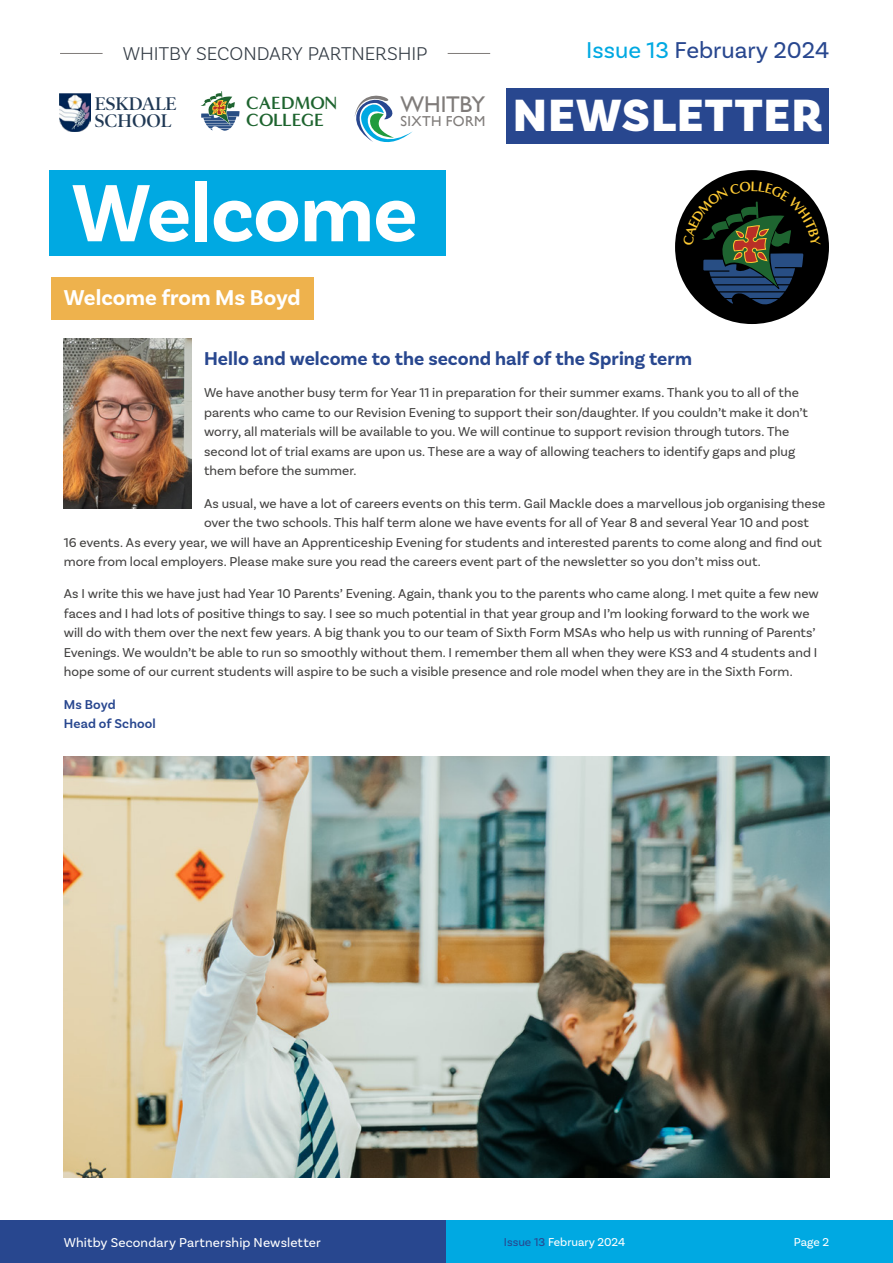
<style>
.page{position:relative;width:893px;height:1263px;background:#fff}
.page>*{position:absolute;margin:0;border:0;box-sizing:border-box;transform-origin:0 0}
.Body{font:700 85.05px "Basic Sans";letter-spacing:-.01em;color:#fff}
.t1{font:900 47.4px "Basic Sans";letter-spacing:.03em;color:#fff}
.t2{font:24px "Basic Sans";color:#28478f}
.t3{font:22.8px "Gill Sans";letter-spacing:-.015em;color:#807c7a}
.Subheading_yellow{font:700 22.5px "Basic Sans";color:#fff}
.Body_Sub_heading{font:700 19.5px "Basic Sans";color:#28478f}
.t4{font:300 19.5px "Basic Sans";letter-spacing:-.005em;color:#343c45}
.t5{font:600 18.45px/17.4px "Poynter OS Disp";color:#1f3854}
.t6{font:700 18.15px/17px "Minerva Modern";letter-spacing:-.005em;color:#1e642f}
.t7{font:14.4px "Gill Sans";letter-spacing:.025em;color:#807c7a}
.Body-2{font:13.5px/19.5px "Basic Sans";color:#434241}
.t8{font:13.5px "Basic Sans";letter-spacing:.01em;color:#fff}
.Body-3{font:600 13.5px/19.5px "Basic Sans";letter-spacing:.01em;color:#28478f}
.t9{font:12px "Basic Sans";color:#fff}
.s1{color:#00a9e2}
.s2{color:#28478f}
</style>
<div class="page">
<svg style="left:201px;top:91px;width:39px;height:40px"></svg>
<svg style="left:354px;top:95px;width:59px;height:48px"></svg>
<img style="left:60px;top:93px;width:31px;height:39px">
<div style="left:507px;top:88px;width:322px;height:55px;background:#28478f"></div>
<hr style="left:60px;top:53px;width:43px;height:1px;background:#807c7a">
<hr style="left:448px;top:53px;width:42px;height:1px;background:#807c7a">
<div style="left:51px;top:277px;width:262px;height:42px;background:#eeb24d"></div>
<div style="left:49px;top:170px;width:397px;height:85px;background:#00a9e2"></div>
<img style="left:64px;top:338px;width:127px;height:170px">
<img style="left:64px;top:756px;width:765px;height:422px">
<div style="left:0;top:1220px;width:446px;height:43px;background:#28478f"></div>
<div style="left:446px;top:1220px;width:447px;height:43px;background:#00a9e2"></div>
<div style="left:675px;top:170px;width:154px;height:154px;background:#000;border-radius:50%"></div>
<svg style="left:683px;top:181px;width:138px;height:123px"></svg>
<h3 class="t4" style="left:123px;top:42px;width:306px">WHITBY SECONDARY PARTNERSHIP</h3>
<h3 class="t2" style="left:586px;top:36px;width:244px"><span class="s1">Issue 13</span> February 2024</h3>
<h3 class="t6" style="left:246px;top:95px;width:92px">CAEDMON<br>COLLEGE</h3>
<h3 class="t3" style="left:401px;top:91px;width:86px">WHITBY</h3>
<h3 class="t5" style="left:95px;top:95px;width:83px">ESKDALE<br>SCHOOL</h3>
<h2 class="t1" style="left:513px;top:87px;width:311px">NEWSLETTER</h2>
<p class="t7" style="left:401px;top:113px;width:86px">SIXTH FORM</p>
<p class="Body" style="left:72px;top:161px;width:347px">Welcome</p>
<p class="Subheading_yellow" style="left:64px;top:284px;width:238px">Welcome from Ms Boyd</p>
<p class="Body_Sub_heading" style="left:204px;top:347px;width:489px">Hello and welcome to the second half of the Spring term</p>
<p class="Body-2" style="left:204px;top:383px;width:605px">We have another busy term for Year 11 in preparation for their summer exams. Thank you to all of the parents who came to our Revision Evening to support their son/daughter. If you couldn’t make it don’t worry, all materials will be available to you. We will continue to support revision through tutors. The second lot of trial exams are upon us. These are a way of allowing teachers to identify gaps and plug them before the summer.</p>
<p class="Body-2" style="left:204px;top:493px;width:623px">As usual, we have a lot of careers events on this term. Gail Mackle does a marvellous job organising these</p>
<p class="Body-2" style="left:204px;top:513px;width:606px">over the two schools. This half term alone we have events for all of Year 8 and several Year 10 and post</p>
<p class="Body-2" style="left:64px;top:532px;width:760px">16 events. As every year, we will have an Apprenticeship Evening for students and interested parents to come along and find out</p>
<p class="Body-2" style="left:64px;top:552px;width:698px">more from local employers. Please make sure you read the careers event part of the newsletter so you don’t miss out.</p>
<p class="Body-2" style="left:64px;top:584px;width:756px">As I write this we have just had Year 10 Parents’ Evening. Again, thank you to the parents who came along. I met quite a few new faces and I had lots of positive things to say. I see so much potential in that year group and I’m looking forward to the work we will do with them over the next few years. A big thank you to our team of Sixth Form MSAs who help us with running of Parents’ Evenings. We wouldn’t be able to run so smoothly without them. I remember them all when they were KS3 and 4 students and I hope some of our current students will aspire to be such a visible presence and role model when they are in the Sixth Form.</p>
<p class="Body-3" style="left:64px;top:694px;width:94px">Ms Boyd<br>Head of School</p>
<p class="t8" style="left:64px;top:1234px;width:259px">Whitby Secondary Partnership Newsletter</p>
<p class="t9" style="left:504px;top:1234px;width:123px"><span class="s2">Issue 13</span> February 2024</p>
<p class="t9" style="left:794px;top:1234px;width:37px">Page 2</p>
</div>
